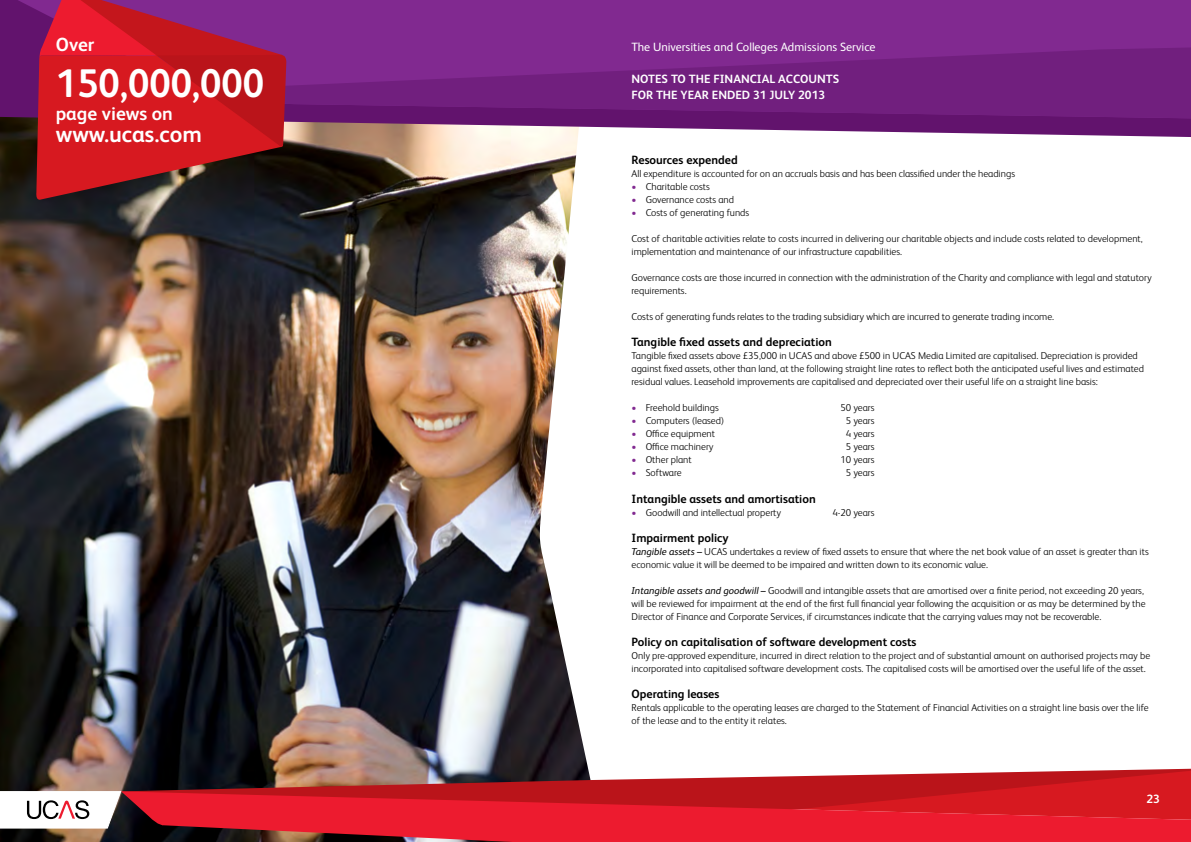
<style>
.page{position:relative;width:1191px;height:842px;background:#fff}
.page>*{position:absolute;margin:0;border:0;box-sizing:border-box;transform-origin:0 0}
.t1{font:700 40px "FS Albert Pro";color:#fff;scale:.95 1}
.t2{font:700 23px "FS Albert Pro";color:#fff}
.t3{font:700 19px "FS Albert Pro";color:#fff}
.t4{font:700 12px "FS Albert Pro";color:#000}
.t5{font:700 12px/16px "FS Albert Pro";color:#fff}
.t6{font:12px "FS Albert Pro";color:#fff}
.t7{font:300 10px/13px "FS Albert Pro";color:#000}
.s1{color:#812990}
.s2{font-weight:400;font-style:italic}
</style>
<div class="page">
<img style="left:0;top:137px;width:540px;height:705px">
<img style="left:540px;top:137px;width:48px;height:631px">
<svg style="left:0;top:119px;width:1191px;height:18px;fill:#62136d"></svg>
<svg style="left:0;top:0;width:1191px;height:119px;background:#7a2488"></svg>
<svg style="left:286px;top:19px;width:905px;height:100px;background:#772285"></svg>
<svg style="left:121px;top:768px;width:1070px;height:23px;background:#a3494b"></svg>
<svg style="left:121px;top:791px;width:1070px;height:51px;background:#d21a28"></svg>
<svg style="left:36px;top:0;width:250px;height:202px;background:#af1b2d"></svg>
<svg style="left:0;top:791px;width:121px;height:37px"></svg>
<h3 class="t3" style="left:56px;top:31px;width:40px">Over</h3>
<h1 class="t1" style="left:56px;top:55px;width:221px">150,000,000</h1>
<h3 class="t3" style="left:56px;top:100px;width:119px">page views on</h3>
<h2 class="t2" style="left:56px;top:118px;width:148px">www.ucas.com</h2>
<p class="t6" style="left:631px;top:38px;width:246px">The Universities and Colleges Admissions Service</p>
<p class="t5" style="left:631px;top:70px;width:209px">NOTES TO THE FINANCIAL ACCOUNTS<br>FOR THE YEAR ENDED 31 JULY 2013</p>
<p class="t4" style="left:631px;top:152px;width:108px">Resources expended</p>
<p class="t7" style="left:631px;top:167px;width:385px">All expenditure is accounted for on an accruals basis and has been classified under the headings</p>
<p class="t7" style="left:631px;top:180px;width:80px"><span class="s1">•</span> Charitable costs</p>
<p class="t7" style="left:631px;top:193px;width:104px"><span class="s1">•</span> Governance costs and</p>
<p class="t7" style="left:631px;top:206px;width:119px"><span class="s1">•</span> Costs of generating funds</p>
<p class="t7" style="left:631px;top:232px;width:513px">Cost of charitable activities relate to costs incurred in delivering our charitable objects and include costs related to development, implementation and maintenance of our infrastructure capabilities.</p>
<p class="t7" style="left:631px;top:271px;width:522px">Governance costs are those incurred in connection with the administration of the Charity and compliance with legal and statutory requirements.</p>
<p class="t7" style="left:631px;top:310px;width:424px">Costs of generating funds relates to the trading subsidiary which are incurred to generate trading income.</p>
<p class="t4" style="left:631px;top:334px;width:202px">Tangible fixed assets and depreciation</p>
<p class="t7" style="left:631px;top:349px;width:514px">Tangible fixed assets above £35,000 in UCAS and above £500 in UCAS Media Limited are capitalised. Depreciation is provided against fixed assets, other than land, at the following straight line rates to reflect both the anticipated useful lives and estimated residual values. Leasehold improvements are capitalised and depreciated over their useful life on a straight line basis:</p>
<p class="t7" style="left:631px;top:401px;width:89px"><span class="s1">•</span> Freehold buildings</p>
<p class="t7" style="left:840px;top:401px;width:36px">50 years</p>
<p class="t7" style="left:631px;top:414px;width:94px"><span class="s1">•</span> Computers (leased)</p>
<p class="t7" style="left:846px;top:414px;width:30px">5 years</p>
<p class="t7" style="left:631px;top:427px;width:85px"><span class="s1">•</span> Office equipment</p>
<p class="t7" style="left:846px;top:427px;width:30px">4 years</p>
<p class="t7" style="left:631px;top:440px;width:84px"><span class="s1">•</span> Office machinery</p>
<p class="t7" style="left:846px;top:440px;width:30px">5 years</p>
<p class="t7" style="left:631px;top:453px;width:62px"><span class="s1">•</span> Other plant</p>
<p class="t7" style="left:840px;top:453px;width:36px">10 years</p>
<p class="t7" style="left:631px;top:466px;width:52px"><span class="s1">•</span> Software</p>
<p class="t7" style="left:846px;top:466px;width:30px">5 years</p>
<p class="t4" style="left:631px;top:490px;width:186px">Intangible assets and amortisation</p>
<p class="t7" style="left:631px;top:505px;width:151px"><span class="s1">•</span> Goodwill and intellectual property</p>
<p class="t7" style="left:832px;top:505px;width:44px">4-20 years</p>
<p class="t4" style="left:631px;top:529px;width:99px">Impairment policy</p>
<p class="t7" style="left:631px;top:544px;width:519px"><span class="s2">Tangible assets –</span> UCAS undertakes a review of fixed assets to ensure that where the net book value of an asset is greater than its economic value it will be deemed to be impaired and written down to its economic value.</p>
<p class="t7" style="left:631px;top:583px;width:515px"><span class="s2">Intangible assets and goodwill –</span> Goodwill and intangible assets that are amortised over a finite period, not exceeding 20 years, will be reviewed for impairment at the end of the first full financial year following the acquisition or as may be determined by the<br>Director of Finance and Corporate Services, if circumstances indicate that the carrying values may not be recoverable.</p>
<p class="t4" style="left:631px;top:633px;width:286px">Policy on capitalisation of software development costs</p>
<p class="t7" style="left:631px;top:648px;width:520px">Only pre-approved expenditure, incurred in direct relation to the project and of substantial amount on authorised projects may be incorporated into capitalised software development costs. The capitalised costs will be amortised over the useful life of the asset.</p>
<p class="t4" style="left:631px;top:685px;width:89px">Operating leases</p>
<p class="t7" style="left:631px;top:700px;width:518px">Rentals applicable to the operating leases are charged to the Statement of Financial Activities on a straight line basis over the life of the lease and to the entity it relates.</p>
<p class="t5" style="left:1146px;top:790px;width:15px">23</p>
</div>
